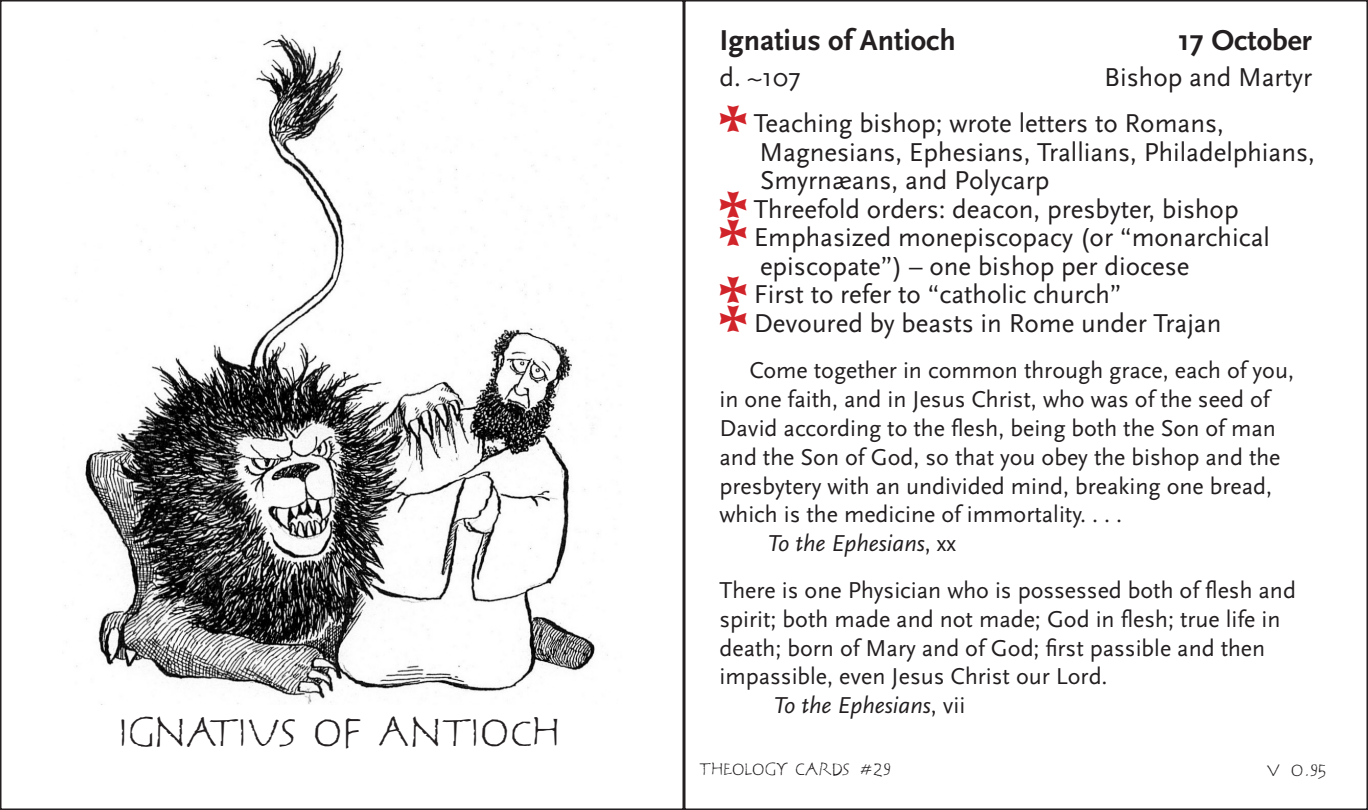
<style>
.page{position:relative;width:1368px;height:810px;background:#fff}
.page>*{position:absolute;margin:0;border:0;box-sizing:border-box;transform-origin:0 0}
.t1{font:42px "Corrodet Classicaps";letter-spacing:-.17em;color:#231f20}
.t2{font:700 30px "Scala Sans";color:#231f20}
.t3{font:27px "Scala Sans";color:#231f20}
.t4{font:24px/28.8px "Scala Sans";color:#231f20}
.t5{font:italic 24px "Scala Sans";color:#231f20}
.t6{font:18px "Corrodet Classicaps";letter-spacing:-.15em;color:#231f20}
.s1{font-family:"Liturgical Gidding Plain";font-size:24px;color:#d1232a}
.s2{font-style:normal}
.s3{font-family:"Roma Cesare"}
</style>
<div class="page">
<img style="left:64px;top:34px;width:545px;height:671px">
<p class="t1" style="left:118px;top:711px;width:452px">IGNATIUS OF ANTIOCH</p>
<p class="t2" style="left:719px;top:23px;width:238px">Ignatius of Antioch</p>
<p class="t2" style="left:1178px;top:23px;width:135px">17 October</p>
<p class="t3" style="left:719px;top:62px;width:83px">d. ~107</p>
<p class="t3" style="left:1104px;top:62px;width:209px">Bishop and Martyr</p>
<p class="t3" style="left:719px;top:109px;width:506px"><span class="s1">f</span> Teaching bishop; wrote letters to Romans,</p>
<p class="t3" style="left:760px;top:137px;width:557px">Magnesians, Ephesians, Trallians, Philadelphians,</p>
<p class="t3" style="left:760px;top:166px;width:291px">Smyrnæans, and Polycarp</p>
<p class="t3" style="left:719px;top:194px;width:521px"><span class="s1">f</span> Threefold orders: deacon, presbyter, bishop</p>
<p class="t3" style="left:719px;top:223px;width:552px"><span class="s1">f</span> Emphasized monepiscopacy (or “monarchical</p>
<p class="t3" style="left:760px;top:251px;width:431px">episcopate”) – one bishop per diocese</p>
<p class="t3" style="left:719px;top:280px;width:404px"><span class="s1">f</span> First to refer to “catholic church”</p>
<p class="t3" style="left:719px;top:308px;width:504px"><span class="s1">f</span> Devoured by beasts in Rome under Trajan</p>
<p class="t4" style="left:719px;top:357px;width:576px;text-indent:30px">Come together in common through grace, each of you, in one faith, and in Jesus Christ, who was of the seed of David according to the flesh, being both the Son of man and the Son of God, so that you obey the bishop and the presbytery with an undivided mind, breaking one bread, which is the medicine of immortality. . . .</p>
<p class="t5" style="left:767px;top:530px;width:190px">To the Ephesians<span class="s2">, xx</span></p>
<p class="t4" style="left:719px;top:576px;width:578px">There is one Physician who is possessed both of flesh and spirit; both made and not made; God in flesh; true life in death; born of Mary and of God; first passible and then impassible, even Jesus Christ our Lord.</p>
<p class="t5" style="left:774px;top:692px;width:193px">To the Ephesians<span class="s2">, vii</span></p>
<p class="t6" style="left:699px;top:761px;width:197px">THEOLOGY CARDS <span class="s3">#</span>29</p>
<p class="t6" style="left:1267px;top:761px;width:64px">V 0.95</p>
</div>
